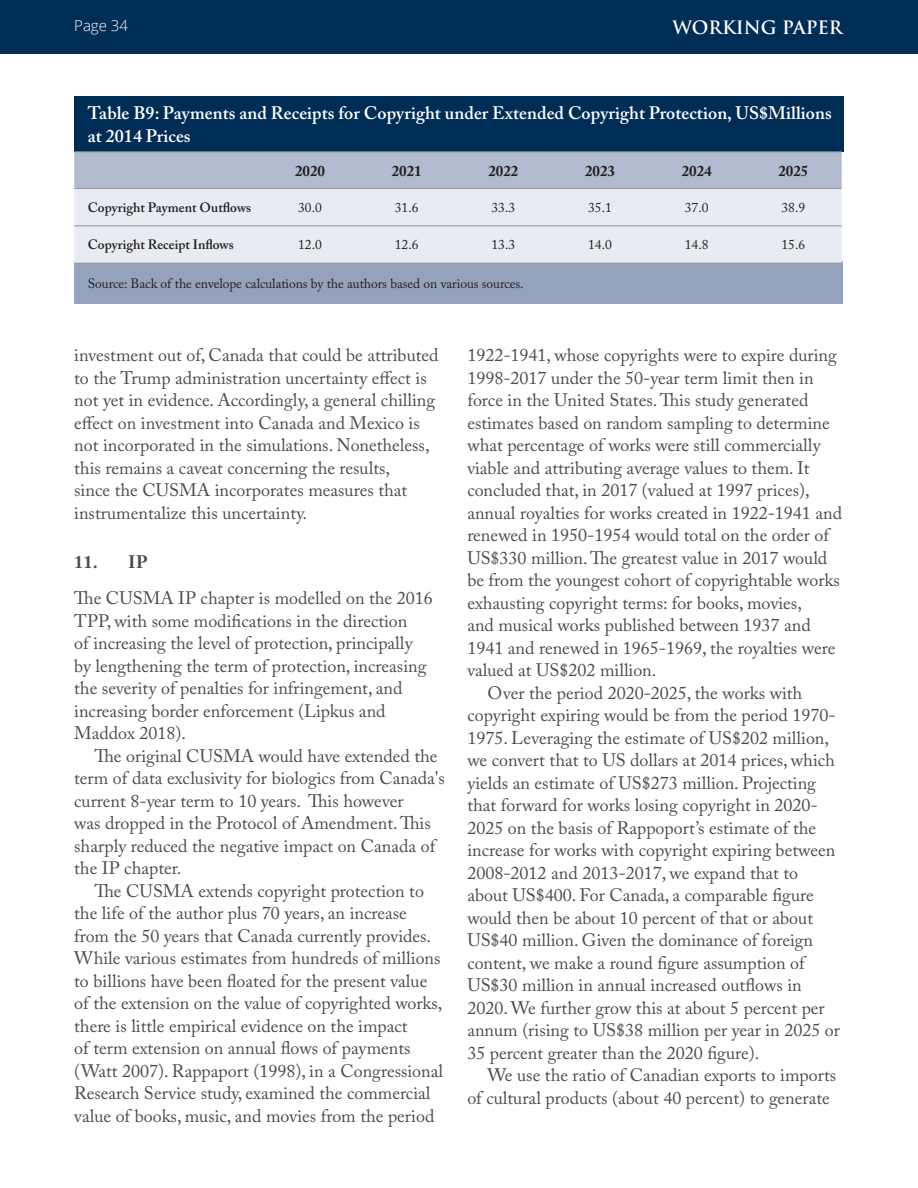
<style>
.page{position:relative;width:918px;height:1188px;background:#fff}
.page>*{position:absolute;margin:0;border:0;box-sizing:border-box;transform-origin:0 0}
.Body_Copy{font:18px/22.5px "Adobe Caslon Pro";color:#4b4c4d}
.Table_Header{font:600 18px/22.5px "Adobe Caslon Pro";letter-spacing:.005em;color:#fff}
.t1{font:700 18px "Trajan Pro";color:#fff}
.Level_Two_Head{font:700 18px "Adobe Caslon Pro";color:#4b4c4d}
.table_body_level_1{font:700 15px "Adobe Caslon Pro";color:#231f20}
.t2{font:300 15px "Open Sans";color:#fff}
.table_foot_note{font:13.5px "Adobe Caslon Pro";letter-spacing:-.005em;color:#231f20}
.table_body{font:13.5px "Adobe Caslon Pro";color:#231f20}
.table_level2{font:600 13.5px "Adobe Caslon Pro";color:#231f20}
</style>
<div class="page">
<div style="left:0;top:0;width:918px;height:54px;background:#002d56"></div>
<div style="left:74px;top:96px;width:769px;height:56px;background:#002d56"></div>
<div style="left:74px;top:262px;width:768px;height:42px;background:#94a2bc"></div>
<div style="left:74px;top:152px;width:768px;height:36px;background:#b2bbcf"></div>
<div style="left:74px;top:189px;width:768px;height:74px;background:#e8ebf1"></div>
<hr style="left:74px;top:151px;width:188px;height:1px;background:#939598">
<hr style="left:262px;top:151px;width:96px;height:1px;background:#939598">
<hr style="left:358px;top:151px;width:97px;height:1px;background:#939598">
<hr style="left:455px;top:151px;width:97px;height:1px;background:#939598">
<hr style="left:552px;top:151px;width:96px;height:1px;background:#939598">
<hr style="left:648px;top:151px;width:97px;height:1px;background:#939598">
<hr style="left:745px;top:151px;width:97px;height:1px;background:#939598">
<hr style="left:74px;top:188px;width:188px;height:1px;background:#939598">
<hr style="left:262px;top:188px;width:96px;height:1px;background:#939598">
<hr style="left:358px;top:188px;width:97px;height:1px;background:#939598">
<hr style="left:455px;top:188px;width:97px;height:1px;background:#939598">
<hr style="left:552px;top:188px;width:96px;height:1px;background:#939598">
<hr style="left:648px;top:188px;width:97px;height:1px;background:#939598">
<hr style="left:745px;top:188px;width:97px;height:1px;background:#939598">
<hr style="left:74px;top:225px;width:188px;height:1px;background:#939598">
<hr style="left:262px;top:225px;width:96px;height:1px;background:#939598">
<hr style="left:358px;top:225px;width:97px;height:1px;background:#939598">
<hr style="left:455px;top:225px;width:97px;height:1px;background:#939598">
<hr style="left:552px;top:225px;width:96px;height:1px;background:#939598">
<hr style="left:648px;top:225px;width:97px;height:1px;background:#939598">
<hr style="left:745px;top:225px;width:97px;height:1px;background:#939598">
<hr style="left:74px;top:263px;width:188px;height:1px;background:#939598">
<hr style="left:262px;top:263px;width:96px;height:1px;background:#939598">
<hr style="left:358px;top:263px;width:97px;height:1px;background:#939598">
<hr style="left:455px;top:263px;width:97px;height:1px;background:#939598">
<hr style="left:552px;top:263px;width:96px;height:1px;background:#939598">
<hr style="left:648px;top:263px;width:97px;height:1px;background:#939598">
<hr style="left:745px;top:263px;width:97px;height:1px;background:#939598">
<p class="t2" style="left:74px;top:16px;width:55px">Page 34</p>
<p class="t1" style="left:672px;top:16px;width:172px">WORKING PAPER</p>
<p class="Table_Header" style="left:88px;top:102px;width:746px">Table B9: Payments and Receipts for Copyright under Extended Copyright Protection, US$Millions at 2014 Prices</p>
<p class="table_body_level_1" style="left:295px;top:162px;width:31px">2020</p>
<p class="table_body_level_1" style="left:392px;top:162px;width:31px">2021</p>
<p class="table_body_level_1" style="left:488px;top:162px;width:31px">2022</p>
<p class="table_body_level_1" style="left:585px;top:162px;width:31px">2023</p>
<p class="table_body_level_1" style="left:682px;top:162px;width:31px">2024</p>
<p class="table_body_level_1" style="left:778px;top:162px;width:31px">2025</p>
<p class="table_level2" style="left:88px;top:200px;width:165px">Copyright Payment Outflows</p>
<p class="table_body" style="left:298px;top:200px;width:25px">30.0</p>
<p class="table_body" style="left:395px;top:200px;width:25px">31.6</p>
<p class="table_body" style="left:492px;top:200px;width:25px">33.3</p>
<p class="table_body" style="left:588px;top:200px;width:25px">35.1</p>
<p class="table_body" style="left:685px;top:200px;width:25px">37.0</p>
<p class="table_body" style="left:782px;top:200px;width:25px">38.9</p>
<p class="table_level2" style="left:88px;top:237px;width:148px">Copyright Receipt Inflows</p>
<p class="table_body" style="left:298px;top:237px;width:25px">12.0</p>
<p class="table_body" style="left:395px;top:237px;width:25px">12.6</p>
<p class="table_body" style="left:492px;top:237px;width:25px">13.3</p>
<p class="table_body" style="left:588px;top:237px;width:25px">14.0</p>
<p class="table_body" style="left:685px;top:237px;width:25px">14.8</p>
<p class="table_body" style="left:782px;top:237px;width:25px">15.6</p>
<p class="table_foot_note" style="left:88px;top:275px;width:438px">Source: Back of the envelope calculations by the authors based on various sources.</p>
<p class="Body_Copy" style="left:74px;top:344px;width:366px">investment out of, Canada that could be attributed to the Trump administration uncertainty effect is not yet in evidence. Accordingly, a general chilling effect on investment into Canada and Mexico is not incorporated in the simulations. Nonetheless, this remains a caveat concerning the results,<br>since the CUSMA incorporates measures that instrumentalize this uncertainty.</p>
<p class="Level_Two_Head" style="left:74px;top:551px;width:75px">11. IP</p>
<p class="Body_Copy" style="left:74px;top:587px;width:360px">The CUSMA IP chapter is modelled on the 2016<br>TPP, with some modifications in the direction<br>of increasing the level of protection, principally by lengthening the term of protection, increasing the severity of penalties for infringement, and increasing border enforcement (Lipkus and Maddox 2018).</p>
<p class="Body_Copy" style="left:74px;top:744px;width:372px;text-indent:20px">The original CUSMA would have extended the term of data exclusivity for biologics from Canada's current 8-year term to 10 years. This however<br>was dropped in the Protocol of Amendment. This sharply reduced the negative impact on Canada of the IP chapter.</p>
<p class="Body_Copy" style="left:74px;top:879px;width:370px;text-indent:20px">The CUSMA extends copyright protection to the life of the author plus 70 years, an increase from the 50 years that Canada currently provides.<br>While various estimates from hundreds of millions to billions have been floated for the present value of the extension on the value of copyrighted works, there is little empirical evidence on the impact<br>of term extension on annual flows of payments (Watt 2007). Rappaport (1998), in a Congressional Research Service study, examined the commercial value of books, music, and movies from the period</p>
<p class="Body_Copy" style="left:467px;top:344px;width:376px">1922-1941, whose copyrights were to expire during 1998-2017 under the 50-year term limit then in force in the United States. This study generated estimates based on random sampling to determine what percentage of works were still commercially viable and attributing average values to them. It concluded that, in 2017 (valued at 1997 prices), annual royalties for works created in 1922-1941 and renewed in 1950-1954 would total on the order of US$330 million. The greatest value in 2017 would be from the youngest cohort of copyrightable works exhausting copyright terms: for books, movies,<br>and musical works published between 1937 and 1941 and renewed in 1965-1969, the royalties were valued at US$202 million.</p>
<p class="Body_Copy" style="left:467px;top:681px;width:374px;text-indent:20px">Over the period 2020-2025, the works with copyright expiring would be from the period 1970- 1975. Leveraging the estimate of US$202 million, we convert that to US dollars at 2014 prices, which yields an estimate of US$273 million. Projecting that forward for works losing copyright in 2020- 2025 on the basis of Rappoport’s estimate of the increase for works with copyright expiring between 2008-2012 and 2013-2017, we expand that to about US$400. For Canada, a comparable figure would then be about 10 percent of that or about US$40 million. Given the dominance of foreign content, we make a round figure assumption of US$30 million in annual increased outflows in 2020. We further grow this at about 5 percent per annum (rising to US$38 million per year in 2025 or 35 percent greater than the 2020 figure).</p>
<p class="Body_Copy" style="left:467px;top:1064px;width:370px;text-indent:20px">We use the ratio of Canadian exports to imports of cultural products (about 40 percent) to generate</p>
</div>
